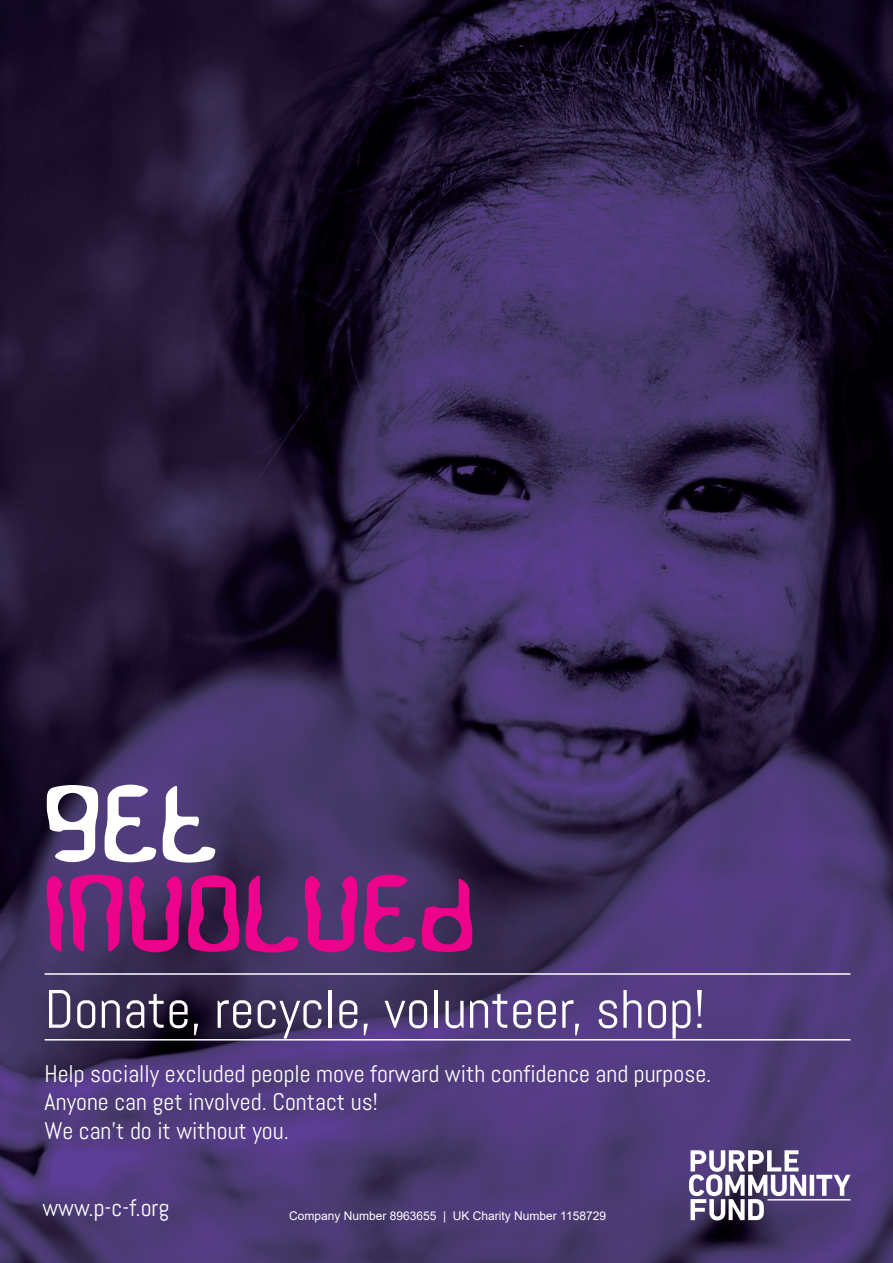
<style>
.page{position:relative;width:893px;height:1263px;background:#fff}
.page>*{position:absolute;margin:0;border:0;box-sizing:border-box;transform-origin:0 0}
.t1{font:108px "PURPLEDISPLAY";color:#ed028c}
.t2{font:108px "PURPLEDISPLAY";color:#fff}
.t3{font:54px "Abel";color:#fff}
.t4{font:24px/28.8px "Abel";color:#fff}
.t5{font:12px "Arial";color:#fff}
</style>
<div class="page">
<img style="left:0;top:0;width:893px;height:1263px">
<svg style="left:689px;top:1150px;width:161px;height:70px"></svg>
<hr style="left:45px;top:973px;width:805px;height:2px;background:#fff">
<hr style="left:45px;top:1039px;width:805px;height:1px;background:#fff">
<h1 class="t2" style="left:45px;top:776px;width:176px">GET</h1>
<h1 class="t1" style="left:45px;top:865px;width:433px">INVOLVED</h1>
<h2 class="t3" style="left:45px;top:975px;width:662px">Donate, recycle, volunteer, shop!</h2>
<p class="t4" style="left:45px;top:1059px;width:668px">Help socially excluded people move forward with confidence and purpose.<br>Anyone can get involved. Contact us!<br>We can’t do it without you.</p>
<p class="t4" style="left:43px;top:1194px;width:128px">www.p-c-f.org</p>
<p class="t5" style="left:289px;top:1207px;width:319px">Company Number 8963655 | UK Charity Number 1158729</p>
</div>
